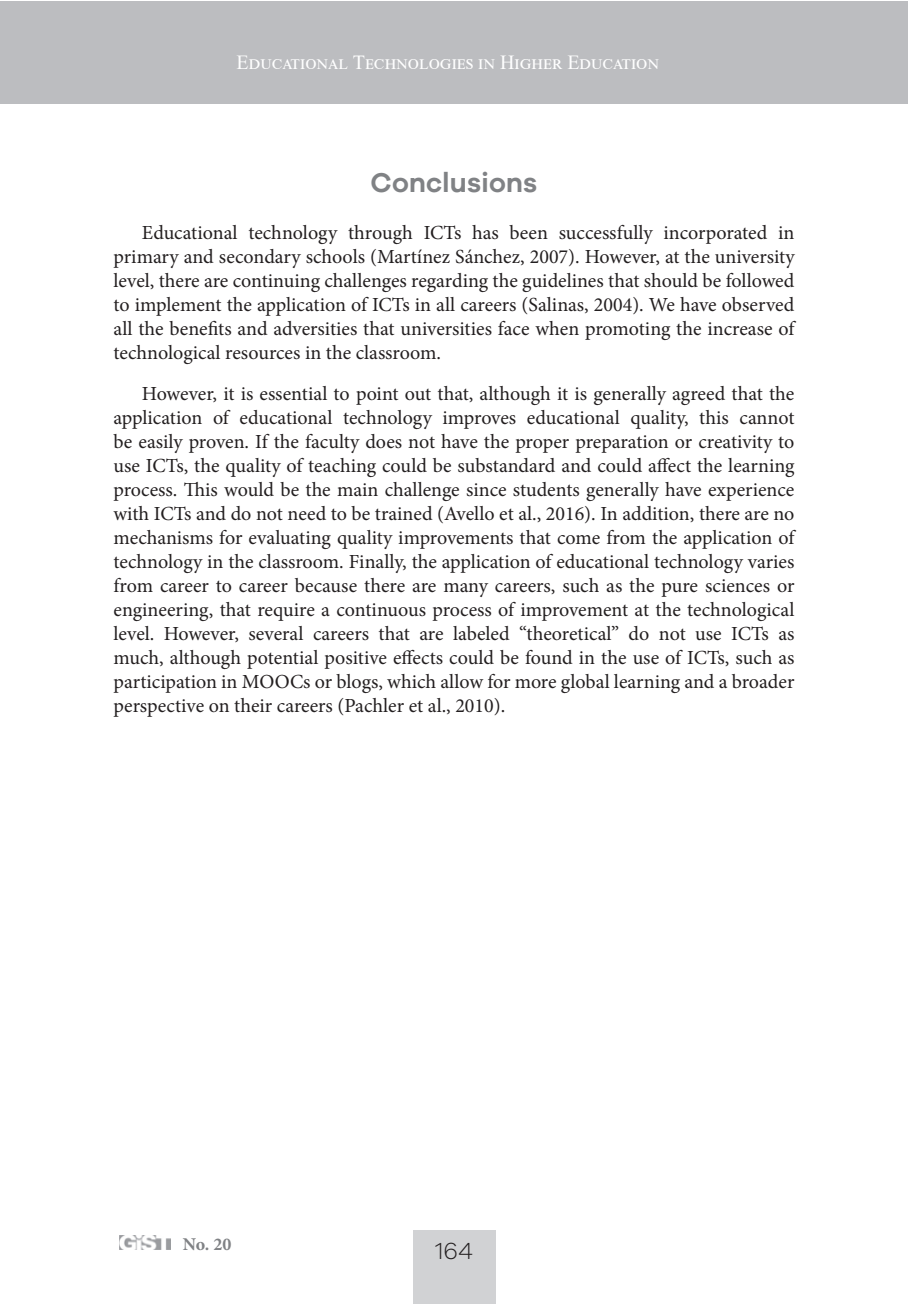
<style>
.page{position:relative;width:908px;height:1304px;background:#fff}
.page>*{position:absolute;margin:0;border:0;box-sizing:border-box;transform-origin:0 0}
.t1{font:600 28px "Galano Grotesque";color:#808285}
.t2{font:300 24px "Galano Grotesque";color:#231f20}
.t3{font:20px/24px "Minion Pro";letter-spacing:-.005em;color:#231f20;text-align:justify}
.t4{font:20px "Times New Roman";color:#fff}
.t5{font:700 18px "Minion Pro";color:#808285}
</style>
<div class="page">
<div style="left:412px;top:1230px;width:83px;height:74px;background:#d1d2d4"></div>
<img style="left:120px;top:1236px;width:51px;height:13px">
<div style="left:0;top:1px;width:907px;height:102px;background:#bcbdc0"></div>
<p class="t4" style="left:236px;top:48px;width:422px">Educational Technologies in Higher Education</p>
<h1 class="t1" style="left:370px;top:166px;width:168px">Conclusions</h1>
<p class="t3" style="left:113px;top:221px;width:682px;text-indent:28px">Educational technology through ICTs has been successfully incorporated in primary and secondary schools (Martínez Sánchez, 2007). However, at the university level, there are continuing challenges regarding the guidelines that should be followed to implement the application of ICTs in all careers (Salinas, 2004). We have observed all the benefits and adversities that universities face when promoting the increase of technological resources in the classroom.</p>
<p class="t3" style="left:113px;top:382px;width:682px;text-indent:28px">However, it is essential to point out that, although it is generally agreed that the application of educational technology improves educational quality, this cannot be easily proven. If the faculty does not have the proper preparation or creativity to use ICTs, the quality of teaching could be substandard and could affect the learning process. This would be the main challenge since students generally have experience with ICTs and do not need to be trained (Avello et al., 2016). In addition, there are no mechanisms for evaluating quality improvements that come from the application of technology in the classroom. Finally, the application of educational technology varies from career to career because there are many careers, such as the pure sciences or engineering, that require a continuous process of improvement at the technological level. However, several careers that are labeled “theoretical” do not use ICTs as much, although potential positive effects could be found in the use of ICTs, such as participation in MOOCs or blogs, which allow for more global learning and a broader perspective on their careers (Pachler et al., 2010).</p>
<p class="t5" style="left:183px;top:1232px;width:50px">No. 20</p>
<p class="t2" style="left:435px;top:1237px;width:39px">164</p>
</div>
